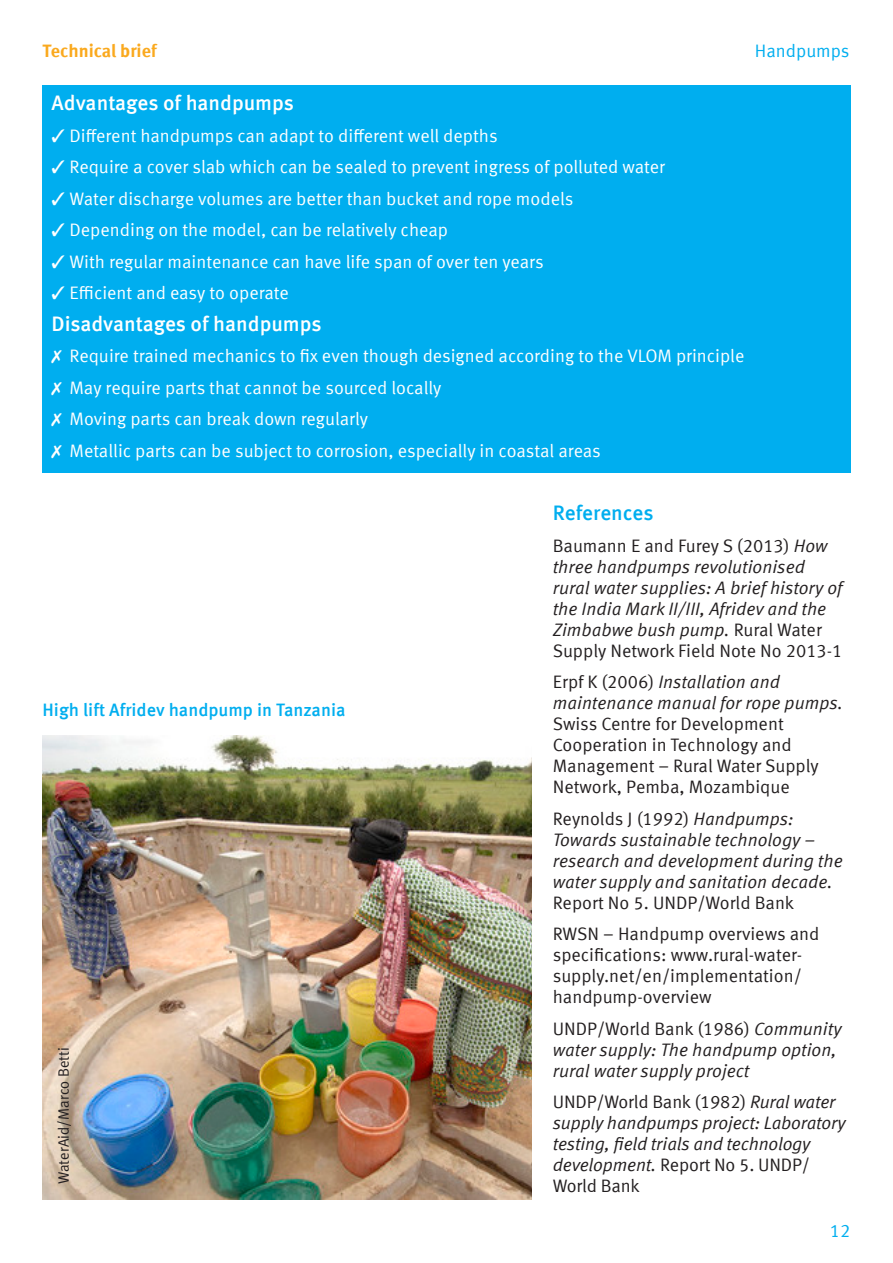
<style>
.page{position:relative;width:893px;height:1263px;background:#fff}
.page>*{position:absolute;margin:0;border:0;box-sizing:border-box;transform-origin:0 0}
.c{font:500 21px "Meta Offc";color:#fff}
.b{font:500 21px "Meta Offc";letter-spacing:-.005em;color:#00aeef}
.t{font:18px/21px "Meta Offc Norm Ita";color:#231f20}
.list{font:18px "Meta Offc Norm";color:#fff}
.t-2{font:18px/21px "Meta Offc Norm";color:#231f20}
.caption_credit{font:500 18px "Meta Offc";color:#00aeef}
.t1{font:700 18px "Meta Offc";color:#faa91e}
.t2{font:18px "Meta Offc Norm";color:#00aeef}
.captions{font:15px "Meta Plus Normal";color:#231f20}
.s1{font-family:"Meta Offc Norm"}
.s2{font-family:"Meta Offc Norm Ita"}
</style>
<div class="page">
<div style="left:43px;top:85px;width:808px;height:387px;background:#00aeef"></div>
<img style="left:43px;top:735px;width:488px;height:464px">
<p class="t1" style="left:43px;top:40px;width:116px">Technical brief</p>
<p class="t2" style="left:755px;top:40px;width:96px">Handpumps</p>
<p class="c" style="left:52px;top:91px;width:244px">Advantages of handpumps</p>
<p class="list" style="left:52px;top:125px;width:448px">✓ Different handpumps can adapt to different well depths</p>
<p class="list" style="left:52px;top:156px;width:615px">✓ Require a cover slab which can be sealed to prevent ingress of polluted water</p>
<p class="list" style="left:52px;top:188px;width:523px">✓ Water discharge volumes are better than bucket and rope models</p>
<p class="list" style="left:52px;top:219px;width:398px">✓ Depending on the model, can be relatively cheap</p>
<p class="list" style="left:52px;top:251px;width:494px">✓ With regular maintenance can have life span of over ten years</p>
<p class="list" style="left:52px;top:282px;width:239px">✓ Efficient and easy to operate</p>
<p class="c" style="left:52px;top:311px;width:271px">Disadvantages of handpumps</p>
<p class="list" style="left:52px;top:345px;width:694px">✗ Require trained mechanics to fix even though designed according to the VLOM principle</p>
<p class="list" style="left:52px;top:377px;width:392px">✗ May require parts that cannot be sourced locally</p>
<p class="list" style="left:52px;top:408px;width:318px">✗ Moving parts can break down regularly</p>
<p class="list" style="left:52px;top:440px;width:551px">✗ Metallic parts can be subject to corrosion, especially in coastal areas</p>
<p class="caption_credit" style="left:43px;top:700px;width:304px">High lift Afridev handpump in Tanzania</p>
<p class="captions" style="left:55px;top:1184px;width:138px;rotate:-90deg">WaterAid/Marco Betti</p>
<p class="b" style="left:553px;top:501px;width:102px">References</p>
<p class="t" style="left:553px;top:535px;width:291px"><span class="s1">Baumann E and Furey S (2013)</span> How three handpumps revolutionised rural water supplies: A brief history of the India Mark II/III, Afridev and the Zimbabwe bush pump. <span class="s1">Rural Water Supply Network Field Note No 2013-1</span></p>
<p class="t-2" style="left:553px;top:672px;width:292px">Erpf K (2006) <span class="s2">Installation and maintenance manual for rope pumps.<br></span>Swiss Centre for Development<br>Cooperation in Technology and<br>Management – Rural Water Supply<br>Network, Pemba, Mozambique</p>
<p class="t" style="left:553px;top:808px;width:291px"><span class="s1">Reynolds J (1992)</span> Handpumps:<br>Towards sustainable technology – research and development during the water supply and sanitation decade.<br><span class="s1">Report No 5. UNDP/World Bank</span></p>
<p class="t-2" style="left:553px;top:924px;width:268px">RWSN – Handpump overviews and specifications: www.rural-water&shy;supply.net/en/implementation/ handpump-overview</p>
<p class="t" style="left:553px;top:1018px;width:290px"><span class="s1">UNDP/World Bank (1986)</span> Community water supply: The handpump option, rural water supply project</p>
<p class="t" style="left:553px;top:1092px;width:294px"><span class="s1">UNDP/World Bank (1982)</span> Rural water supply handpumps project: Laboratory testing, field trials and technology development. <span class="s1">Report No 5. UNDP/<br>World Bank</span></p>
<p class="t2" style="left:830px;top:1220px;width:22px">12</p>
</div>
